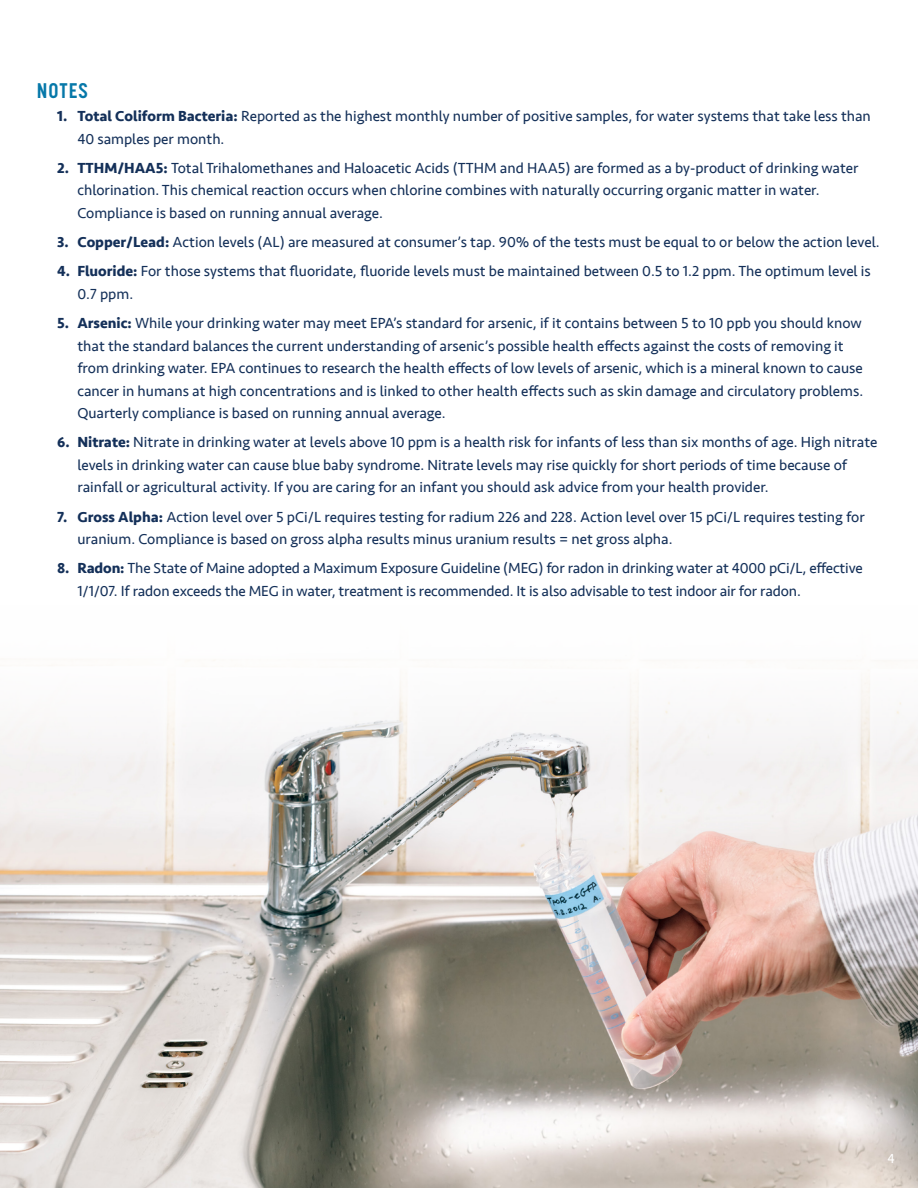
<style>
.page{position:relative;width:918px;height:1188px;background:#fff}
.page>*{position:absolute;margin:0;border:0;box-sizing:border-box;transform-origin:0 0}
.t1{font:700 21px "Korolev Condensed";letter-spacing:.045em;color:#0678a9}
.t2{font:15px/22.5px "Seravek";color:#143059}
.t3{font:13.5px "Seravek";color:#fff}
.s1{font-weight:700}
</style>
<div class="page">
<img style="left:0;top:660px;width:918px;height:528px">
<p class="t1" style="left:37px;top:78px;width:52px">NOTES</p>
<p class="t2" style="left:77px;top:105px;width:795px;text-indent:-20px"><span class="s1">1. Total Coliform Bacteria:</span> Reported as the highest monthly number of positive samples, for water systems that take less than<br>40 samples per month.</p>
<p class="t2" style="left:77px;top:157px;width:783px;text-indent:-20px"><span class="s1">2. TTHM/HAA5:</span> Total Trihalomethanes and Haloacetic Acids (TTHM and HAA5) are formed as a by-product of drinking water chlorination. This chemical reaction occurs when chlorine combines with naturally occurring organic matter in water.<br>Compliance is based on running annual average.</p>
<p class="t2" style="left:57px;top:231px;width:824px"><span class="s1">3. Copper/Lead:</span> Action levels (AL) are measured at consumer’s tap. 90% of the tests must be equal to or below the action level.</p>
<p class="t2" style="left:77px;top:260px;width:795px;text-indent:-20px"><span class="s1">4. Fluoride:</span> For those systems that fluoridate, fluoride levels must be maintained between 0.5 to 1.2 ppm. The optimum level is<br>0.7 ppm.</p>
<p class="t2" style="left:77px;top:312px;width:787px;text-indent:-20px"><span class="s1">5. Arsenic:</span> While your drinking water may meet EPA’s standard for arsenic, if it contains between 5 to 10 ppb you should know that the standard balances the current understanding of arsenic’s possible health effects against the costs of removing it from drinking water. EPA continues to research the health effects of low levels of arsenic, which is a mineral known to cause cancer in humans at high concentrations and is linked to other health effects such as skin damage and circulatory problems.<br>Quarterly compliance is based on running annual average.</p>
<p class="t2" style="left:77px;top:431px;width:802px;text-indent:-20px"><span class="s1">6. Nitrate:</span> Nitrate in drinking water at levels above 10 ppm is a health risk for infants of less than six months of age. High nitrate levels in drinking water can cause blue baby syndrome. Nitrate levels may rise quickly for short periods of time because of rainfall or agricultural activity. If you are caring for an infant you should ask advice from your health provider.</p>
<p class="t2" style="left:77px;top:505px;width:789px;text-indent:-20px"><span class="s1">7. Gross Alpha:</span> Action level over 5 pCi/L requires testing for radium 226 and 228. Action level over 15 pCi/L requires testing for uranium. Compliance is based on gross alpha results minus uranium results = net gross alpha.</p>
<p class="t2" style="left:77px;top:557px;width:787px;text-indent:-20px"><span class="s1">8. Radon:</span> The State of Maine adopted a Maximum Exposure Guideline (MEG) for radon in drinking water at 4000 pCi/L, effective<br>1/1/07. If radon exceeds the MEG in water, treatment is recommended. It is also advisable to test indoor air for radon.</p>
<p class="t3" style="left:888px;top:1148px;width:9px">4</p>
</div>
